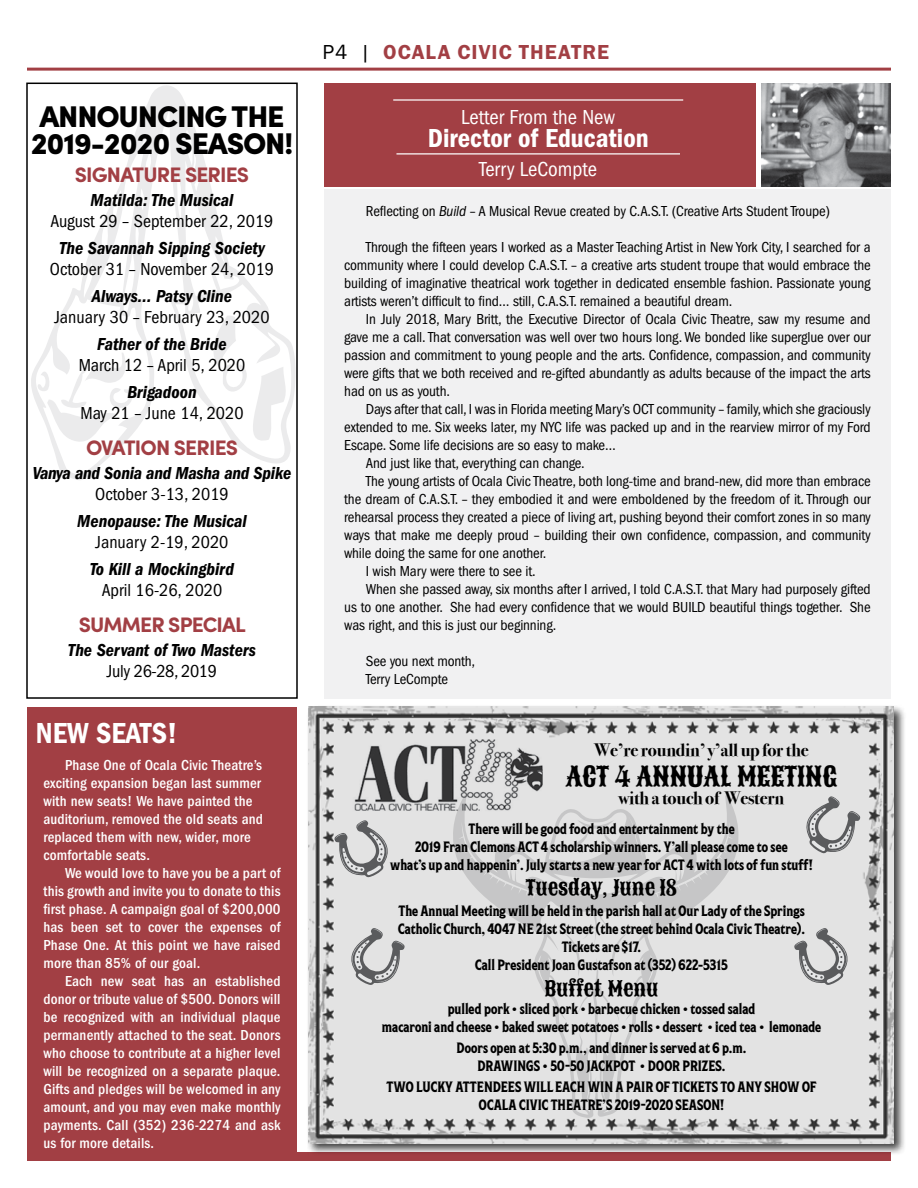
<style>
.page{position:relative;width:918px;height:1188px;background:#fff}
.page>*{position:absolute;margin:0;border:0;box-sizing:border-box;transform-origin:0 0}
.t1{font:900 30px/27px "Sofia Pro";letter-spacing:-.04em;color:#000}
.t2{font:600 condensed 30px "Franklin Gothic";color:#fff}
.t3{font:600 condensed 27px "Franklin Gothic";color:#fff}
.t4{font:27px "Sancreek";letter-spacing:-.01em;color:#000}
.t5{font:700 21px "Sofia Pro";letter-spacing:-.04em;color:#a23f44}
.t6{font:condensed 21px "Franklin Gothic";color:#fff}
.t7{font:21px "Sancreek";letter-spacing:-.01em;color:#000}
.t8{font:21px "Franklin Gothic URW Dem";letter-spacing:.05em;color:#a23f44}
.t9{font:italic 600 condensed 18px "Franklin Gothic";color:#000}
.t10{font:condensed 18px "Franklin Gothic";color:#000}
.t11{font:700 18px "Bodoni Svty Two OSITCTT";letter-spacing:-.01em;color:#000}
.t12{font:condensed 18px "Franklin Gothic";letter-spacing:-.02em;color:#000}
.t13{font:condensed 15px/18px "Franklin Gothic";letter-spacing:-.01em;color:#000;text-align:justify}
.t14{font:500 condensed 15px/18px "Franklin Gothic";letter-spacing:.01em;color:#fff;text-align:justify}
.t15{font:condensed 15px/18px "Shackleton";color:#000;text-align:center}
.s1{font-family:"Franklin Gothic URW Boo";color:#000}
.s2{font-style:italic}
</style>
<div class="page">
<div style="left:27px;top:1153px;width:864px;height:8px;background:#a23f44"></div>
<hr style="left:27px;top:68px;width:864px;height:3px;background:#a23f44">
<svg style="left:28px;top:82px;width:269px;height:398px"></svg>
<div style="left:27px;top:707px;width:270px;height:454px;background:#a23f44"></div>
<div style="left:324px;top:83px;width:432px;height:104px;background:#a23f44"></div>
<hr style="left:393px;top:99px;width:290px;height:2px;background:#fff">
<hr style="left:396px;top:153px;width:284px;height:2px;background:#fff">
<div style="left:324px;top:189px;width:567px;height:510px;background:#f1f1f2"></div>
<img style="left:761px;top:83px;width:130px;height:104px">
<div style="left:306px;top:704px;width:600px;height:452px;background:#000;opacity:.75"></div>
<img style="left:309px;top:707px;width:585px;height:437px">
<svg style="left:795px;top:790px;width:73px;height:75px;background:#cbcccc"></svg>
<svg style="left:326px;top:740px;width:414px;height:378px;background:#d8d8d8"></svg>
<svg style="left:786px;top:923px;width:73px;height:72px;background:#cacbcb"></svg>
<h1 class="t1" style="left:31px;top:101px;width:264px">ANNOUNCING THE<br>2019-2020 SEASON!</h1>
<h3 class="t5" style="left:75px;top:159px;width:176px">SIGNATURE SERIES</h3>
<p class="t9" style="left:91px;top:190px;width:144px">Matilda: The Musical</p>
<p class="t10" style="left:51px;top:211px;width:224px">August 29 – September 22, 2019</p>
<p class="t9" style="left:59px;top:238px;width:207px">The Savannah Sipping Society</p>
<p class="t10" style="left:50px;top:259px;width:226px">October 31 – November 24, 2019</p>
<p class="t9" style="left:92px;top:286px;width:142px">Always… Patsy Cline</p>
<p class="t10" style="left:54px;top:307px;width:217px">January 30 – February 23, 2020</p>
<p class="t9" style="left:97px;top:334px;width:131px">Father of the Bride</p>
<p class="t10" style="left:79px;top:355px;width:168px">March 12 – April 5, 2020</p>
<p class="t9" style="left:127px;top:382px;width:71px">Brigadoon</p>
<p class="t10" style="left:80px;top:403px;width:165px">May 21 – June 14, 2020</p>
<h3 class="t5" style="left:86px;top:432px;width:153px">OVATION SERIES</h3>
<p class="t9" style="left:33px;top:463px;width:260px">Vanya and Sonia and Masha and Spike</p>
<p class="t10" style="left:95px;top:484px;width:135px">October 3-13, 2019</p>
<p class="t9" style="left:77px;top:511px;width:171px">Menopause: The Musical</p>
<p class="t10" style="left:96px;top:532px;width:134px">January 2-19, 2020</p>
<p class="t9" style="left:90px;top:559px;width:146px">To Kill a Mockingbird</p>
<p class="t10" style="left:102px;top:580px;width:122px">April 16-26, 2020</p>
<h3 class="t5" style="left:79px;top:609px;width:169px">SUMMER SPECIAL</h3>
<p class="t9" style="left:68px;top:640px;width:190px">The Servant of Two Masters</p>
<p class="t12" style="left:107px;top:661px;width:112px">July 26-28, 2019</p>
<h1 class="t2" style="left:36px;top:716px;width:143px">NEW SEATS!</h1>
<p class="t14" style="left:43px;top:756px;width:221px;text-align:left;text-indent:22px">Phase One of Ocala Civic Theatre’s exciting expansion began last summer with new seats! We have painted the auditorium, removed the old seats and replaced them with new, wider, more comfortable seats.</p>
<p class="t14" style="left:43px;top:864px;width:239px;text-indent:22px">We would love to have you be a part of this growth and invite you to donate to this first phase. A campaign goal of $200,000 has been set to cover the expenses of Phase One. At this point we have raised more than 85% of our goal.</p>
<p class="t14" style="left:43px;top:972px;width:239px;text-indent:22px">Each new seat has an established donor or tribute value of $500. Donors will be recognized with an individual plaque permanently attached to the seat. Donors who choose to contribute at a higher level will be recognized on a separate plaque.<br>Gifts and pledges will be welcomed in any amount, and you may even make monthly payments. Call (352) 236-2274 and ask us for more details.</p>
<h3 class="t8" style="left:322px;top:39px;width:288px"><span class="s1">P4 |</span> OCALA CIVIC THEATRE</h3>
<h3 class="t6" style="left:461px;top:105px;width:155px">Letter From the New</h3>
<h2 class="t3" style="left:428px;top:122px;width:222px">Director of Education</h2>
<h3 class="t6" style="left:479px;top:157px;width:119px">Terry LeCompte</h3>
<p class="t13" style="left:366px;top:202px;width:466px">Reflecting on <span class="s2">Build</span> – A Musical Revue created by C.A.S.T. (Creative Arts Student Troupe)</p>
<p class="t13" style="left:344px;top:238px;width:528px;text-indent:22px">Through the fifteen years I worked as a Master Teaching Artist in New York City, I searched for a community where I could develop C.A.S.T. – a creative arts student troupe that would embrace the building of imaginative theatrical work together in dedicated ensemble fashion. Passionate young artists weren’t difficult to find… still, C.A.S.T. remained a beautiful dream.</p>
<p class="t13" style="left:344px;top:310px;width:528px;text-indent:22px">In July 2018, Mary Britt, the Executive Director of Ocala Civic Theatre, saw my resume and gave me a call. That conversation was well over two hours long. We bonded like superglue over our passion and commitment to young people and the arts. Confidence, compassion, and community were gifts that we both received and re-gifted abundantly as adults because of the impact the arts had on us as youth.</p>
<p class="t13" style="left:366px;top:400px;width:506px">Days after that call, I was in Florida meeting Mary’s OCT community – family, which she graciously</p>
<p class="t13" style="left:344px;top:418px;width:528px">extended to me. Six weeks later, my NYC life was packed up and in the rearview mirror of my Ford</p>
<p class="t13" style="left:344px;top:436px;width:273px">Escape. Some life decisions are so easy to make…</p>
<p class="t13" style="left:366px;top:454px;width:221px">And just like that, everything can change.</p>
<p class="t13" style="left:366px;top:472px;width:506px">The young artists of Ocala Civic Theatre, both long-time and brand-new, did more than embrace</p>
<p class="t13" style="left:344px;top:490px;width:528px">the dream of C.A.S.T. – they embodied it and were emboldened by the freedom of it. Through our</p>
<p class="t13" style="left:344px;top:508px;width:528px">rehearsal process they created a piece of living art, pushing beyond their comfort zones in so many</p>
<p class="t13" style="left:344px;top:526px;width:528px">ways that make me deeply proud – building their own confidence, compassion, and community</p>
<p class="t13" style="left:344px;top:544px;width:204px">while doing the same for one another.</p>
<p class="t13" style="left:366px;top:562px;width:171px">I wish Mary were there to see it.</p>
<p class="t13" style="left:366px;top:580px;width:506px">When she passed away, six months after I arrived, I told C.A.S.T. that Mary had purposely gifted</p>
<p class="t13" style="left:344px;top:598px;width:528px">us to one another. She had every confidence that we would BUILD beautiful things together. She</p>
<p class="t13" style="left:344px;top:616px;width:214px">was right, and this is just our beginning.</p>
<p class="t13" style="left:366px;top:652px;width:111px">See you next month,<br>Terry LeCompte</p>
<p class="t11" style="left:594px;top:739px;width:216px">We’re roundin’ y’all up for the</p>
<h2 class="t4" style="left:566px;top:758px;width:273px">ACT 4 ANNUAL MEETING</h2>
<p class="t11" style="left:619px;top:787px;width:167px">with a touch of Western</p>
<p class="t15" style="left:390px;top:819px;width:424px">There will be good food and entertainment by the<br>2019 Fran Clemons ACT 4 scholarship winners. Y’all please come to see<br>what’s up and happenin’. July starts a new year for ACT 4 with lots of fun stuff!</p>
<h3 class="t7" style="left:526px;top:874px;width:153px">Tuesday, June 18</h3>
<p class="t15" style="left:398px;top:902px;width:408px">The Annual Meeting will be held in the parish hall at Our Lady of the Springs Catholic Church, 4047 NE 21st Street (the street behind Ocala Civic Theatre).<br>Tickets are $17.<br>Call President Joan Gustafson at (352) 622-5315</p>
<h3 class="t7" style="left:545px;top:974px;width:116px">Buffet Menu</h3>
<p class="t15" style="left:382px;top:999px;width:441px">pulled pork • sliced pork • barbecue chicken • tossed salad<br>macaroni and cheese • baked sweet potatoes • rolls • dessert • iced tea • lemonade</p>
<p class="t15" style="left:457px;top:1038px;width:291px">Doors open at 5:30 p.m., and dinner is served at 6 p.m.<br>DRAWINGS • 50-50 JACKPOT • DOOR PRIZES.</p>
<p class="t15" style="left:387px;top:1077px;width:432px">TWO LUCKY ATTENDEES WILL EACH WIN A PAIR OF TICKETS TO ANY SHOW OF<br>OCALA CIVIC THEATRE’S 2019-2020 SEASON!</p>
</div>
